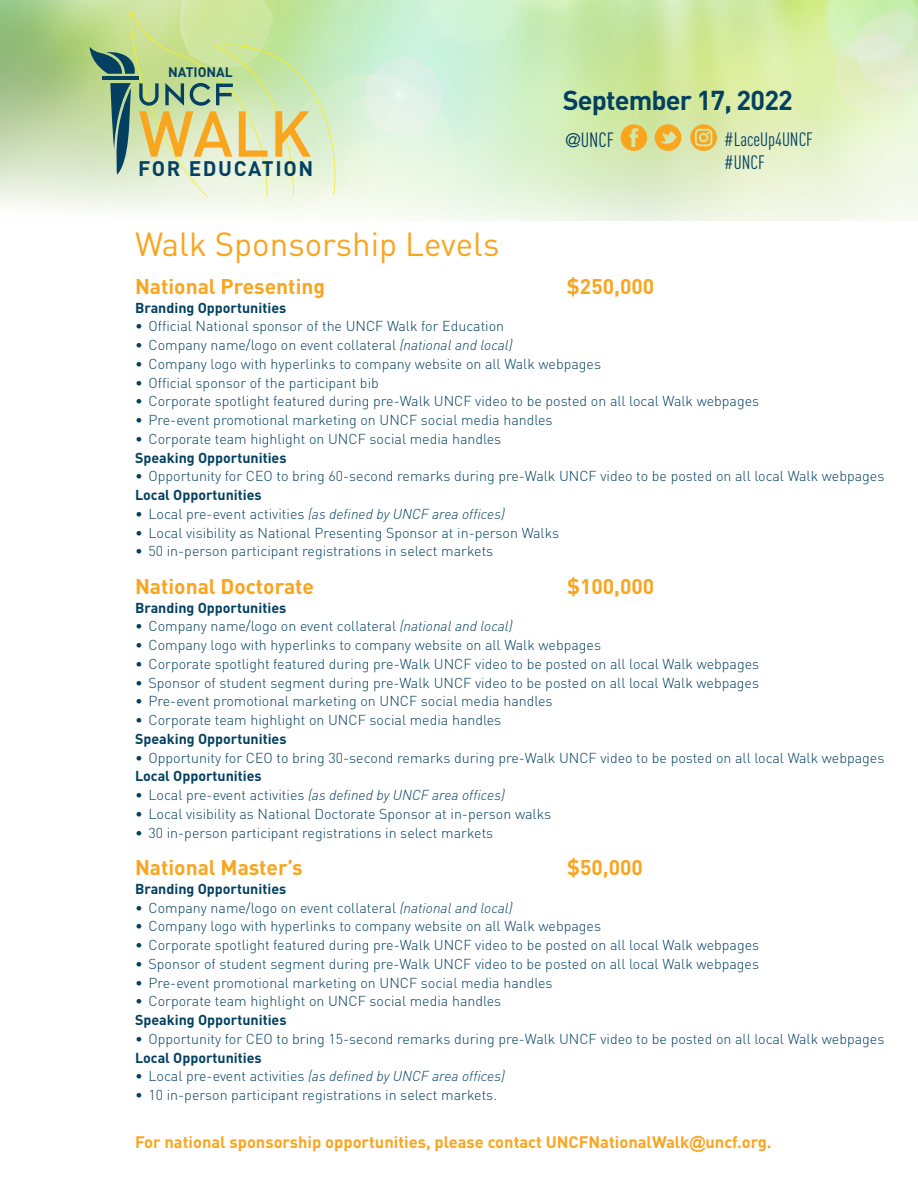
<style>
.page{position:relative;width:918px;height:1188px;background:#fff}
.page>*{position:absolute;margin:0;border:0;box-sizing:border-box;transform-origin:0 0}
.t1{font:500 63.75px "DIN";color:#f9a51e}
.t2{font:33px "DIN";color:#f9a51e}
.t3{font:700 27px "DIN";letter-spacing:-.03em;color:#034061}
.t4{font:700 21px "DIN";color:#f9a51e}
.t5{font:700 20.85px "DIN";letter-spacing:.08em;color:#034061}
.t6{font:20.4px "DIN Cond";color:#034061}
.t7{font:19.2px "DIN Cond";color:#034061}
.t8{font:700 16.5px "DIN";color:#f9a51e}
.t9{font:300 14.25px "DIN";color:#034061}
.bullets{font:700 14.25px "DIN";color:#034061}
.t10{font:italic 300 14.25px "DIN";color:#034061}
.t11{font:700 13.65px "DIN";color:#034061}
.s1{font-family:"Helvetica Neue";font-stretch:condensed;font-size:19.2px}
.s2{font-style:italic}
.s3{font-style:normal}
.s4{font-family:"Arial"}
</style>
<div class="page">
<svg style="left:90px;top:10px;width:247px;height:188px;background:#c7deae"></svg>
<svg style="left:621px;top:124px;width:26px;height:27px"></svg>
<svg style="left:655px;top:124px;width:26px;height:27px"></svg>
<svg style="left:690px;top:124px;width:27px;height:27px"></svg>
<p class="t11" style="left:168px;top:63px;width:66px">NATIONAL</p>
<p class="t1" style="left:138px;top:93px;width:174px">WALK</p>
<p class="t5" style="left:138px;top:155px;width:177px">FOR EDUCATION</p>
<p class="t3" style="left:563px;top:82px;width:232px">September 17, 2022</p>
<p class="t6" style="left:565px;top:128px;width:50px"><span class="s1">@</span>UNCF</p>
<p class="t7" style="left:724px;top:128px;width:90px">#LaceUp4UNCF</p>
<p class="t7" style="left:724px;top:151px;width:42px">#UNCF</p>
<p class="t2" style="left:135px;top:224px;width:366px">Walk Sponsorship Levels</p>
<p class="t4" style="left:135px;top:272px;width:192px">National Presenting</p>
<p class="t4" style="left:567px;top:272px;width:89px">$250,000</p>
<p class="bullets" style="left:135px;top:298px;width:153px">Branding Opportunities</p>
<p class="t9" style="left:135px;top:317px;width:371px">• Official National sponsor of the UNCF Walk for Education</p>
<p class="t9" style="left:135px;top:336px;width:379px">• Company name/logo on event collateral <span class="s2">(national and local)</span></p>
<p class="t9" style="left:135px;top:355px;width:468px">• Company logo with hyperlinks to company website on all Walk webpages</p>
<p class="t9" style="left:135px;top:374px;width:245px">• Official sponsor of the participant bib</p>
<p class="t9" style="left:135px;top:392px;width:626px">• Corporate spotlight featured during pre-Walk UNCF video to be posted on all local Walk webpages</p>
<p class="t9" style="left:135px;top:411px;width:419px">• Pre-event promotional marketing on UNCF social media handles</p>
<p class="t9" style="left:135px;top:430px;width:368px">• Corporate team highlight on UNCF social media handles</p>
<p class="bullets" style="left:135px;top:448px;width:153px">Speaking Opportunities</p>
<p class="t9" style="left:135px;top:467px;width:751px">• Opportunity for CEO to bring 60-second remarks during pre-Walk UNCF video to be posted on all local Walk webpages</p>
<p class="bullets" style="left:135px;top:486px;width:128px">Local Opportunities</p>
<p class="t10" style="left:135px;top:505px;width:371px"><span class="s3">• Local pre-event activities</span> (as defined by UNCF area offices)</p>
<p class="t9" style="left:135px;top:524px;width:426px">• Local visibility as National Presenting Sponsor at in-person Walks</p>
<p class="t9" style="left:135px;top:542px;width:360px">• 50 in-person participant registrations in select markets</p>
<p class="t4" style="left:135px;top:572px;width:181px">National Doctorate</p>
<p class="t4" style="left:567px;top:572px;width:89px">$100,000</p>
<p class="bullets" style="left:135px;top:598px;width:153px">Branding Opportunities</p>
<p class="t9" style="left:135px;top:617px;width:379px">• Company name/logo on event collateral <span class="s2">(national and local)</span></p>
<p class="t9" style="left:135px;top:636px;width:468px">• Company logo with hyperlinks to company website on all Walk webpages</p>
<p class="t9" style="left:135px;top:655px;width:626px">• Corporate spotlight featured during pre-Walk UNCF video to be posted on all local Walk webpages</p>
<p class="t9" style="left:135px;top:674px;width:626px">• Sponsor of student segment during pre-Walk UNCF video to be posted on all local Walk webpages</p>
<p class="t9" style="left:135px;top:692px;width:419px">• Pre-event promotional marketing on UNCF social media handles</p>
<p class="t9" style="left:135px;top:711px;width:368px">• Corporate team highlight on UNCF social media handles</p>
<p class="bullets" style="left:135px;top:729px;width:153px">Speaking Opportunities</p>
<p class="t9" style="left:135px;top:749px;width:751px">• Opportunity for CEO to bring 30-second remarks during pre-Walk UNCF video to be posted on all local Walk webpages</p>
<p class="bullets" style="left:135px;top:767px;width:128px">Local Opportunities</p>
<p class="t10" style="left:135px;top:786px;width:371px"><span class="s3">• Local pre-event activities</span> (as defined by UNCF area offices)</p>
<p class="t9" style="left:135px;top:805px;width:418px">• Local visibility as National Doctorate Sponsor at in-person walks</p>
<p class="t9" style="left:135px;top:824px;width:360px">• 30 in-person participant registrations in select markets</p>
<p class="t4" style="left:135px;top:854px;width:169px">National Master’s</p>
<p class="t4" style="left:567px;top:854px;width:77px">$50,000</p>
<p class="bullets" style="left:135px;top:879px;width:153px">Branding Opportunities</p>
<p class="t9" style="left:135px;top:899px;width:379px">• Company name/logo on event collateral <span class="s2">(national and local)</span></p>
<p class="t9" style="left:135px;top:917px;width:468px">• Company logo with hyperlinks to company website on all Walk webpages</p>
<p class="t9" style="left:135px;top:936px;width:626px">• Corporate spotlight featured during pre-Walk UNCF video to be posted on all local Walk webpages</p>
<p class="t9" style="left:135px;top:955px;width:626px">• Sponsor of student segment during pre-Walk UNCF video to be posted on all local Walk webpages</p>
<p class="t9" style="left:135px;top:974px;width:419px">• Pre-event promotional marketing on UNCF social media handles</p>
<p class="t9" style="left:135px;top:992px;width:368px">• Corporate team highlight on UNCF social media handles</p>
<p class="bullets" style="left:135px;top:1011px;width:153px">Speaking Opportunities</p>
<p class="t9" style="left:135px;top:1030px;width:751px">• Opportunity for CEO to bring 15-second remarks during pre-Walk UNCF video to be posted on all local Walk webpages</p>
<p class="bullets" style="left:135px;top:1048px;width:128px">Local Opportunities</p>
<p class="t10" style="left:135px;top:1067px;width:371px"><span class="s3">• Local pre-event activities</span> (as defined by UNCF area offices)</p>
<p class="t9" style="left:135px;top:1086px;width:364px">• 10 in-person participant registrations in select markets.</p>
<p class="t8" style="left:135px;top:1131px;width:638px">For national sponsorship opportunities, please contact UNCFNationalWalk<span class="s4">@</span>uncf.org.</p>
</div>
